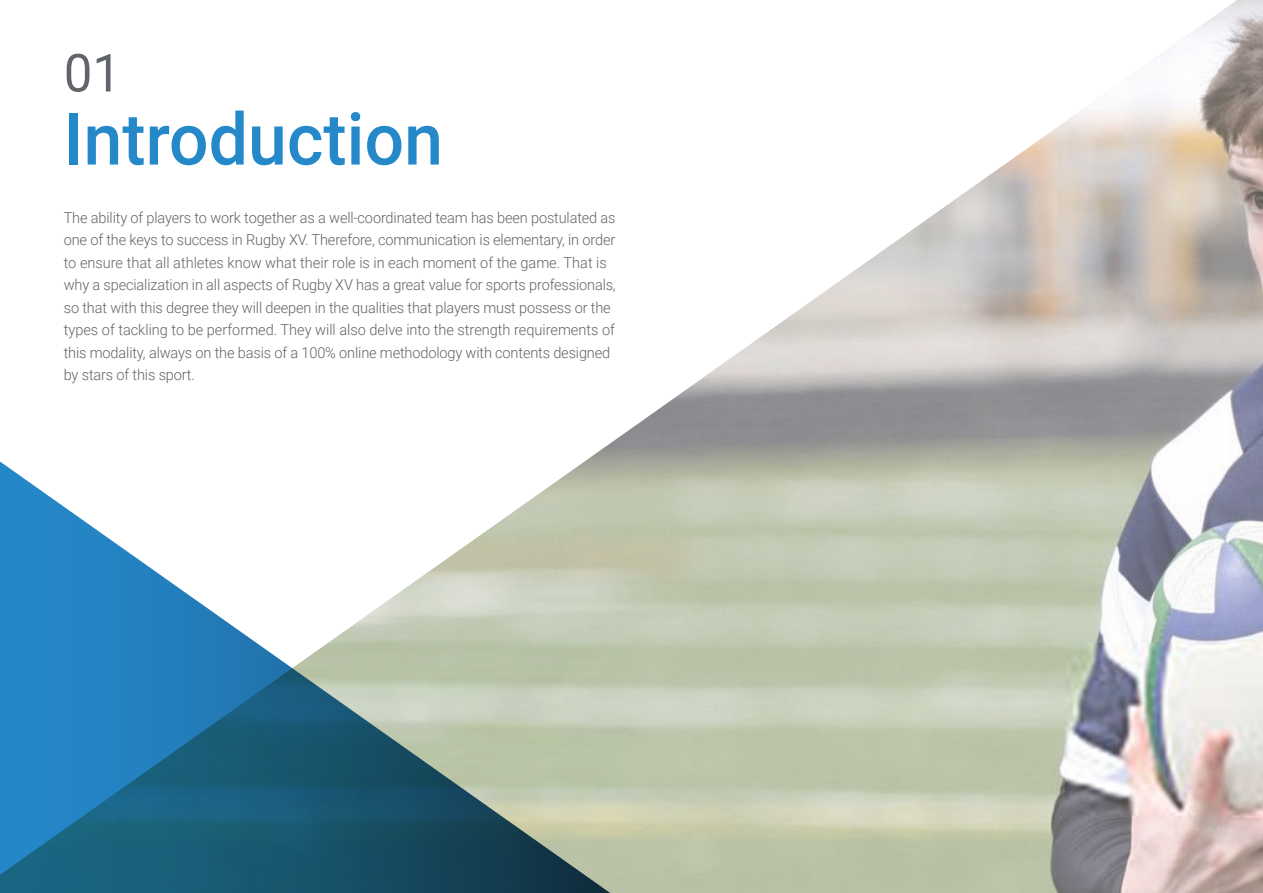
<style>
.page{position:relative;width:1263px;height:893px;background:#fff}
.page>*{position:absolute;margin:0;border:0;box-sizing:border-box;transform-origin:0 0}
.t1{font:500 72px "Roboto";color:#2488c9}
.t2{font:52.5px "Roboto";color:#61646a}
.t3{font:300 15px/22.5px "Roboto";letter-spacing:-.01em;color:#61646a}
</style>
<div class="page">
<img style="left:607px;top:0;width:656px;height:893px">
<svg style="left:0;top:446px;width:640px;height:447px"></svg>
<h2 class="t2" style="left:64px;top:36px;width:59px">01</h2>
<h1 class="t1" style="left:64px;top:89px;width:381px">Introduction</h1>
<p class="t3" style="left:64px;top:205px;width:553px">The ability of players to work together as a well-coordinated team has been postulated as one of the keys to success in Rugby XV. Therefore, communication is elementary, in order to ensure that all athletes know what their role is in each moment of the game. That is why a specialization in all aspects of Rugby XV has a great value for sports professionals, so that with this degree they will deepen in the qualities that players must possess or the types of tackling to be performed. They will also delve into the strength requirements of this modality, always on the basis of a 100% online methodology with contents designed by stars of this sport.</p>
</div>
